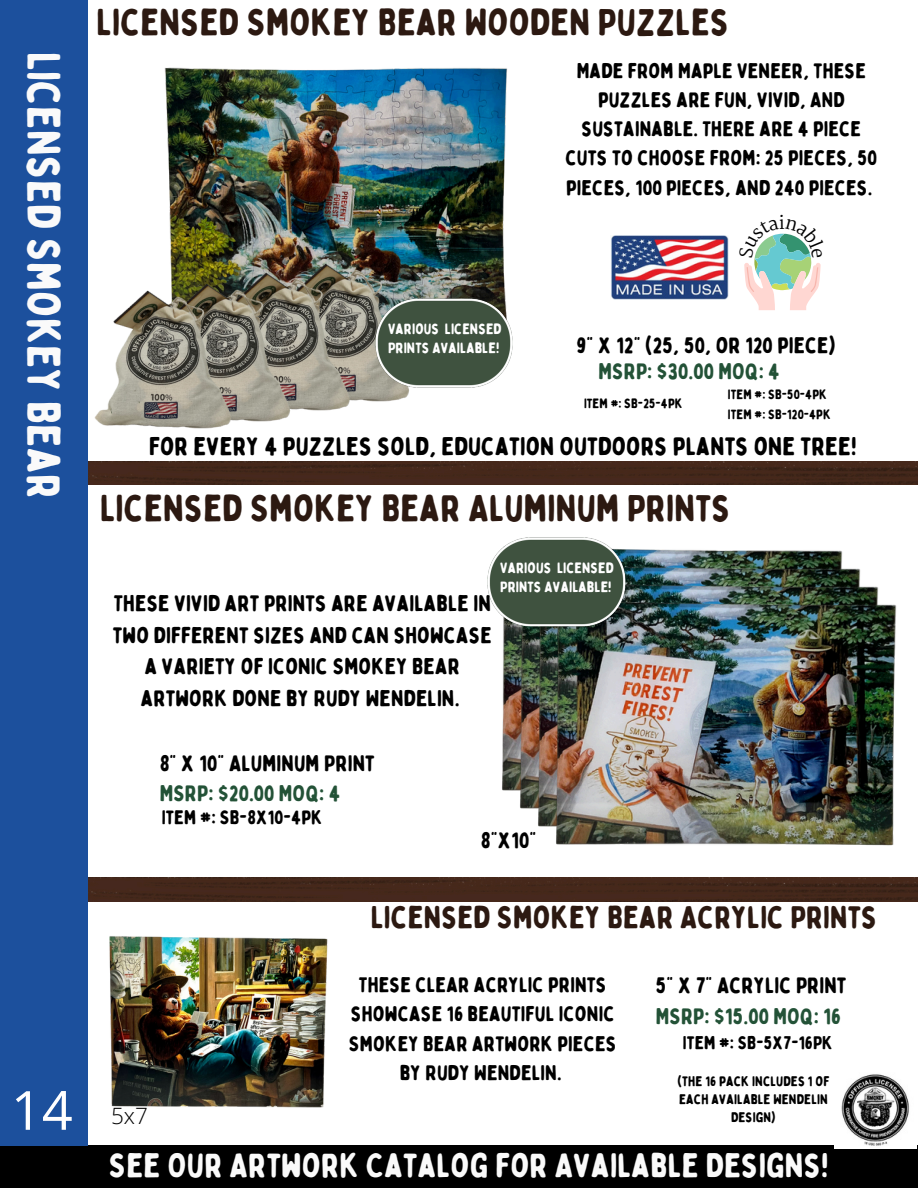
<style>
.page{position:relative;width:918px;height:1188px;background:#fff}
.page>*{position:absolute;margin:0;border:0;box-sizing:border-box;transform-origin:0 0}
.t1{font:54px "Open Sans";color:#fff}
.t2{font:46.5px "Bobby Jones Soft";color:#fafafa}
.t3{font:37.5px "Bobby Jones Soft";color:#2c1911}
.t4{font:33.9px "Bobby Jones Soft";color:#fafafa}
.t5{font:31.5px "Bobby Jones Soft";color:#2c1911}
.t6{font:25.5px "Bobby Jones Soft";color:#000}
.t7{font:22.65px/31.5px "Bobby Jones Soft";color:#000;text-align:center}
.t8{font:22.5px/30.3px "Bobby Jones Soft";color:#010101}
.t9{font:22.5px "Bobby Jones Soft";color:#000}
.t10{font:22.5px "Bobby Jones Soft";color:#235237}
.t11{font:300 22.5px "Open Sans";color:#000}
.t12{font:21.15px/29.2px "Bobby Jones Soft";color:#000;text-align:center}
.t13{font:19.5px "Bobby Jones Soft";color:#000}
.t14{font:18.45px "Bobby Jones Soft";color:#000}
.t15{font:15px/19.2px "Bobby Jones Soft";color:#fff}
.t16{font:13.95px/18px "Bobby Jones Soft";color:#000;text-align:center}
.t17{font:13.5px/19.2px "Bobby Jones Soft";color:#000}
.s1{color:#235237}
</style>
<div class="page">
<div style="left:0;top:1146px;width:918px;height:42px;background:#000"></div>
<img style="left:164px;top:67px;width:344px;height:224px">
<img style="left:835px;top:1074px;width:82px;height:75px">
<img style="left:88px;top:461px;width:830px;height:24px">
<img style="left:88px;top:877px;width:829px;height:24px">
<img style="left:109px;top:936px;width:219px;height:172px">
<img style="left:502px;top:549px;width:341px;height:242px">
<img style="left:516px;top:557px;width:345px;height:252px">
<img style="left:534px;top:575px;width:363px;height:271px">
<div style="left:0;top:0;width:88px;height:1146px;background:#1c509d"></div>
<img style="left:611px;top:236px;width:118px;height:64px">
<img style="left:228px;top:248px;width:215px;height:154px">
<img style="left:169px;top:257px;width:215px;height:154px">
<img style="left:164px;top:268px;width:160px;height:154px">
<img style="left:94px;top:275px;width:172px;height:154px">
<img style="left:368px;top:291px;width:145px;height:104px">
<img style="left:487px;top:537px;width:145px;height:97px">
<svg style="left:744px;top:233px;width:77px;height:77px"></svg>
<p class="t2" style="left:73px;top:52px;width:449px;rotate:90deg">LICENSED SMOKEY BEAR</p>
<h3 class="t1" style="left:11px;top:1072px;width:63px">14</h3>
<p class="t3" style="left:97px;top:-1px;width:634px">LICENSED SMOKEY BEAR WOODEN PUZZLES</p>
<p class="t15" style="left:388px;top:320px;width:115px">VARIOUS LICENSED<br>PRINTS AVAILABLE!</p>
<p class="t12" style="left:566px;top:56px;width:313px">MADE FROM MAPLE VENEER, THESE<br>PUZZLES ARE FUN, VIVID, AND<br>SUSTAINABLE. THERE ARE 4 PIECE<br>CUTS TO CHOOSE FROM: 25 PIECES, 50<br>PIECES, 100 PIECES, AND 240 PIECES.</p>
<h6 class="t9" style="left:577px;top:331px;width:261px">9" X 12" (25, 50, OR 120 PIECE)</h6>
<p class="t10" style="left:598px;top:357px;width:183px">MSRP: $30.00 MOQ: 4</p>
<p class="t17" style="left:584px;top:394px;width:100px">ITEM #: SB-25-4PK</p>
<h6 class="t17" style="left:728px;top:386px;width:105px">ITEM #: SB-50-4PK<br>ITEM #: SB-120-4PK</h6>
<p class="t6" style="left:149px;top:430px;width:709px">FOR EVERY 4 PUZZLES SOLD, EDUCATION OUTDOORS PLANTS ONE TREE!</p>
<p class="t3" style="left:100px;top:485px;width:632px">LICENSED SMOKEY BEAR ALUMINUM PRINTS</p>
<p class="t7" style="left:113px;top:588px;width:381px">THESE VIVID ART PRINTS ARE AVAILABLE IN TWO DIFFERENT SIZES AND CAN SHOWCASE A VARIETY OF ICONIC SMOKEY BEAR ARTWORK DONE BY RUDY WENDELIN.</p>
<h2 class="t15" style="left:500px;top:559px;width:115px">VARIOUS LICENSED<br>PRINTS AVAILABLE!</h2>
<h6 class="t8" style="left:160px;top:749px;width:217px">8" X 10" ALUMINUM PRINT<br><span class="s1">MSRP: $20.00 MOQ: 4</span></h6>
<h6 class="t13" style="left:162px;top:805px;width:162px">ITEM #: SB-8X10-4PK</h6>
<p class="t9" style="left:481px;top:826px;width:57px">8"X10"</p>
<p class="t11" style="left:111px;top:1100px;width:38px">5x7</p>
<p class="t5" style="left:371px;top:898px;width:508px">LICENSED SMOKEY BEAR ACRYLIC PRINTS</p>
<p class="t12" style="left:349px;top:971px;width:269px">THESE CLEAR ACRYLIC PRINTS<br>SHOWCASE 16 BEAUTIFUL ICONIC<br>SMOKEY BEAR ARTWORK PIECES<br>BY RUDY WENDELIN.</p>
<h6 class="t8" style="left:656px;top:971px;width:192px">5" X 7" ACRYLIC PRINT<br><span class="s1">MSRP: $15.00 MOQ: 16</span></h6>
<p class="t14" style="left:683px;top:1031px;width:151px">ITEM #: SB-5X7-16PK</p>
<p class="t16" style="left:678px;top:1072px;width:153px">(THE 16 PACK INCLUDES 1 OF<br>EACH AVAILABLE WENDELIN<br>DESIGN)</p>
<p class="t4" style="left:109px;top:1144px;width:721px">SEE OUR ARTWORK CATALOG FOR AVAILABLE DESIGNS!</p>
</div>
